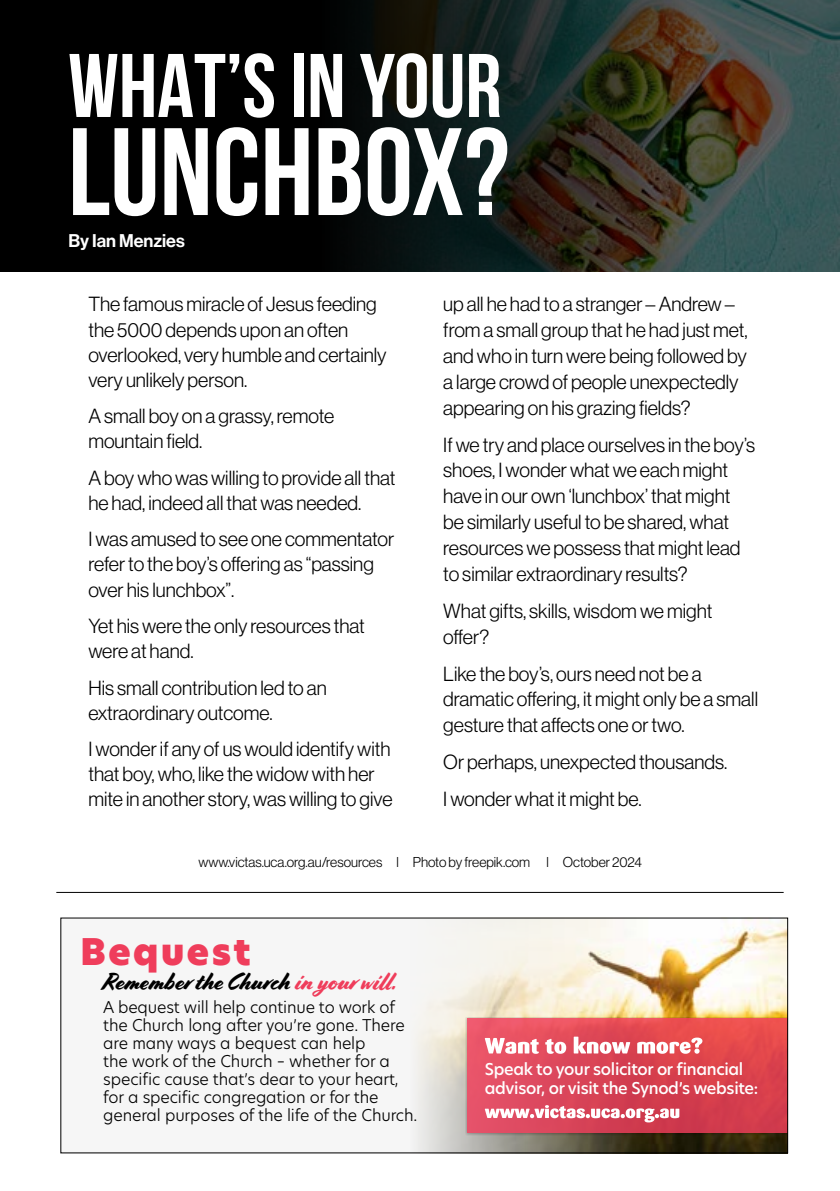
<style>
.page{position:relative;width:840px;height:1191px;background:#fff}
.page>*{position:absolute;margin:0;border:0;box-sizing:border-box;transform-origin:0 0}
.t1{font:700 124px "Bebas Neue";color:#fff}
.t2{font:700 90px "Bebas Neue";color:#fff}
.t3{font:36px "New Hero Super";letter-spacing:.07em;color:#ef3d5b}
.t4{font:24px "Cortado";color:#000}
.t5{font:20px/25.8px "N Haas Grotesk DS Pro 45 Lt";color:#000}
.t6{font:18px "N Haas Grotesk DS Pro 65 Md";color:#fff}
.t7{font:300 16px/18px "New Hero";letter-spacing:-.01em;color:#000}
.t8{font:500 16px/19px "New Hero";letter-spacing:-.02em;color:#fff}
.t9{font:14px "N Haas Grotesk DS Pro 45 Lt";color:#000}
.s1{color:#ef3d5b}
</style>
<div class="page">
<div style="left:0;top:0;width:839px;height:271px;background:#000"></div>
<img style="left:361px;top:0;width:478px;height:271px">
<div style="left:61px;top:919px;width:726px;height:234px;background:#f6f6f6"></div>
<img style="left:418px;top:919px;width:367px;height:232px">
<div style="left:465px;top:1017px;width:324px;height:118px;background:#000;opacity:.34"></div>
<svg style="left:467px;top:1018px;width:318px;height:115px;background:#dd4655"></svg>
<svg style="left:484px;top:1036px;width:218px;height:17px"></svg>
<svg style="left:484px;top:1105px;width:195px;height:17px"></svg>
<div style="left:787px;top:915px;width:40px;height:276px;background:#fff"></div>
<hr style="left:56px;top:892px;width:727px;height:1px;background:#000">
<h2 class="t2" style="left:68px;top:36px;width:435px">WHAT’S IN YOUR</h2>
<h1 class="t1" style="left:68px;top:104px;width:442px">LUNCHBOX?</h1>
<p class="t6" style="left:68px;top:230px;width:118px">By Ian Menzies</p>
<p class="t5" style="left:88px;top:292px;width:299px;line-height:25px">The famous miracle of Jesus feeding the 5000 depends upon an often overlooked, very humble and certainly very unlikely person.</p>
<p class="t5" style="left:88px;top:404px;width:247px;line-height:25px">A small boy on a grassy, remote mountain field.</p>
<p class="t5" style="left:88px;top:465px;width:308px;line-height:25px">A boy who was willing to provide all that he had, indeed all that was needed.</p>
<p class="t5" style="left:88px;top:527px;width:307px;line-height:25.2px">I was amused to see one commentator refer to the boy’s offering as “passing over his lunchbox”.</p>
<p class="t5" style="left:88px;top:613px;width:278px;line-height:25.2px">Yet his were the only resources that were at hand.</p>
<p class="t5" style="left:88px;top:675px;width:240px;line-height:25px">His small contribution led to an extraordinary outcome.</p>
<p class="t5" style="left:88px;top:736px;width:305px;line-height:25px">I wonder if any of us would identify with that boy, who, like the widow with her mite in another story, was willing to give</p>
<p class="t5" style="left:443px;top:291px;width:306px">up all he had to a stranger – Andrew – from a small group that he had just met, and who in turn were being followed by a large crowd of people unexpectedly appearing on his grazing fields?</p>
<p class="t5" style="left:443px;top:432px;width:313px">If we try and place ourselves in the boy’s shoes, I wonder what we each might have in our own ‘lunchbox’ that might be similarly useful to be shared, what resources we possess that might lead to similar extraordinary results?</p>
<p class="t5" style="left:443px;top:598px;width:270px">What gifts, skills, wisdom we might offer?</p>
<p class="t5" style="left:443px;top:660px;width:316px">Like the boy’s, ours need not be a dramatic offering, it might only be a small gesture that affects one or two.</p>
<p class="t5" style="left:443px;top:743px;width:285px;line-height:37.2px">Or perhaps, unexpected thousands.<br>I wonder what it might be.</p>
<p class="t9" style="left:198px;top:854px;width:445px">www.victas.uca.org.au/resources l Photo by freepik.com l October 2024</p>
<h3 class="t3" style="left:81px;top:926px;width:172px">Bequest</h3>
<p class="t4" style="left:102px;top:968px;width:296px">Remember the Church <span class="s1">in your will.</span></p>
<p class="t7" style="left:103px;top:997px;width:315px">A bequest will help continue to work of the Church long after you’re gone. There are many ways a bequest can help<br>the work of the Church – whether for a specific cause that’s dear to your heart, for a specific congregation or for the general purposes of the life of the Church.</p>
<p class="t8" style="left:484px;top:1059px;width:275px">Speak to your solicitor or financial advisor, or visit the Synod’s website:</p>
</div>
